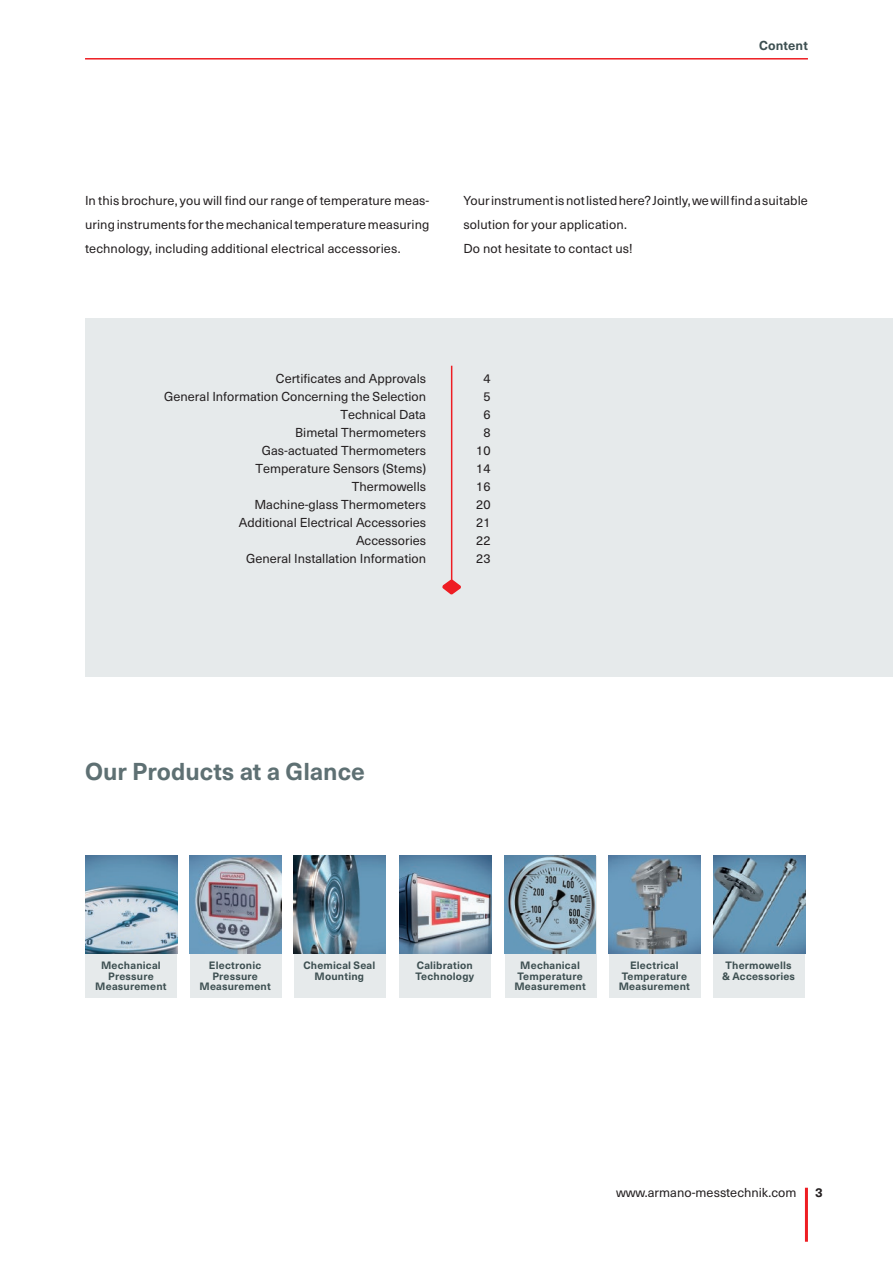
<style>
.page{position:relative;width:893px;height:1263px;background:#fff}
.page>*{position:absolute;margin:0;border:0;box-sizing:border-box;transform-origin:0 0}
.t1{font:700 24px "Neue Haas Unica W1 G";color:#5e7073}
.t2{font:12.75px/24px "Neue Haas Unica W1 G";color:#231f20;text-align:justify}
.t3{font:700 12.75px "Neue Haas Unica W1 G";letter-spacing:.01em;color:#3d4f51}
.t4{font:700 12.75px "Neue Haas Unica W1 G";color:#231f20}
.t5{font:700 10.5px/10.5px "Neue Haas Unica W1 G";letter-spacing:.015em;color:#3d4f51;text-align:center}
</style>
<div class="page">
<hr style="left:805px;top:1188px;width:3px;height:54px;background:#ee1d23">
<hr style="left:85px;top:58px;width:723px;height:2px;background:#ee1d23">
<div style="left:85px;top:319px;width:808px;height:358px;background:#e6eaeb"></div>
<div style="left:85px;top:856px;width:92px;height:141px;background:#e6eaeb"></div>
<div style="left:190px;top:856px;width:91px;height:141px;background:#e6eaeb"></div>
<div style="left:399px;top:856px;width:92px;height:141px;background:#e6eaeb"></div>
<div style="left:294px;top:856px;width:92px;height:141px;background:#e6eaeb"></div>
<div style="left:505px;top:856px;width:91px;height:141px;background:#e6eaeb"></div>
<div style="left:713px;top:856px;width:92px;height:141px;background:#e6eaeb"></div>
<div style="left:609px;top:856px;width:92px;height:141px;background:#e6eaeb"></div>
<img style="left:86px;top:855px;width:91px;height:98px">
<img style="left:294px;top:855px;width:92px;height:98px">
<img style="left:399px;top:855px;width:92px;height:98px">
<img style="left:713px;top:855px;width:92px;height:98px">
<hr style="left:451px;top:366px;width:1px;height:221px;background:#ee1d23">
<svg style="left:442px;top:579px;width:19px;height:16px"></svg>
<img style="left:189px;top:855px;width:92px;height:98px">
<img style="left:608px;top:855px;width:92px;height:98px">
<img style="left:504px;top:855px;width:92px;height:98px">
<p class="t3" style="left:759px;top:36px;width:50px">Content</p>
<p class="t2" style="left:85px;top:188px;width:346px">In this brochure, you will find our range of temperature meas&shy;uring instruments for the mechanical temperature measuring technology, including additional electrical accessories.</p>
<p class="t2" style="left:463px;top:188px;width:346px;text-align:left">Your instrument is not listed here? Jointly, we will find a suitable solution for your application.<br>Do not hesitate to contact us!</p>
<p class="t2" style="left:276px;top:366px;width:152px">Certificates and Approvals</p>
<p class="t2" style="left:483px;top:366px;width:9px">4</p>
<p class="t2" style="left:164px;top:384px;width:263px">General Information Concerning the Selection</p>
<p class="t2" style="left:483px;top:384px;width:9px">5</p>
<p class="t2" style="left:340px;top:402px;width:87px">Technical Data</p>
<p class="t2" style="left:483px;top:402px;width:9px">6</p>
<p class="t2" style="left:295px;top:420px;width:132px">Bimetal Thermometers</p>
<p class="t2" style="left:483px;top:420px;width:9px">8</p>
<p class="t2" style="left:262px;top:438px;width:166px">Gas-actuated Thermometers</p>
<p class="t2" style="left:476px;top:438px;width:16px">10</p>
<p class="t2" style="left:256px;top:456px;width:172px">Temperature Sensors (Stems)</p>
<p class="t2" style="left:476px;top:456px;width:16px">14</p>
<p class="t2" style="left:352px;top:474px;width:76px">Thermowells</p>
<p class="t2" style="left:476px;top:474px;width:16px">16</p>
<p class="t2" style="left:254px;top:492px;width:173px">Machine-glass Thermometers</p>
<p class="t2" style="left:476px;top:492px;width:16px">20</p>
<p class="t2" style="left:239px;top:510px;width:189px">Additional Electrical Accessories</p>
<p class="t2" style="left:476px;top:510px;width:16px">21</p>
<p class="t2" style="left:356px;top:528px;width:72px">Accessories</p>
<p class="t2" style="left:476px;top:528px;width:16px">22</p>
<p class="t2" style="left:246px;top:546px;width:182px">General Installation Information</p>
<p class="t2" style="left:476px;top:546px;width:16px">23</p>
<h1 class="t1" style="left:85px;top:753px;width:281px">Our Products at a Glance</h1>
<p class="t5" style="left:95px;top:960px;width:73px">Mechanical<br>Pressure<br>Measurement</p>
<p class="t5" style="left:200px;top:959px;width:73px">Electronic<br>Pressure<br>Measurement</p>
<p class="t5" style="left:303px;top:959px;width:74px">Chemical Seal<br>Mounting</p>
<p class="t5" style="left:514px;top:959px;width:73px">Mechanical<br>Temperature<br>Measurement</p>
<p class="t5" style="left:619px;top:959px;width:73px">Electrical<br>Temperature<br>Measurement</p>
<p class="t5" style="left:722px;top:959px;width:75px">Thermowells &amp; Accessories</p>
<p class="t5" style="left:415px;top:959px;width:60px;text-align:left">Calibration<br>Technology</p>
<p class="t2" style="left:616px;top:1180px;width:182px">www.armano-messtechnik.com</p>
<p class="t4" style="left:815px;top:1183px;width:9px">3</p>
</div>
